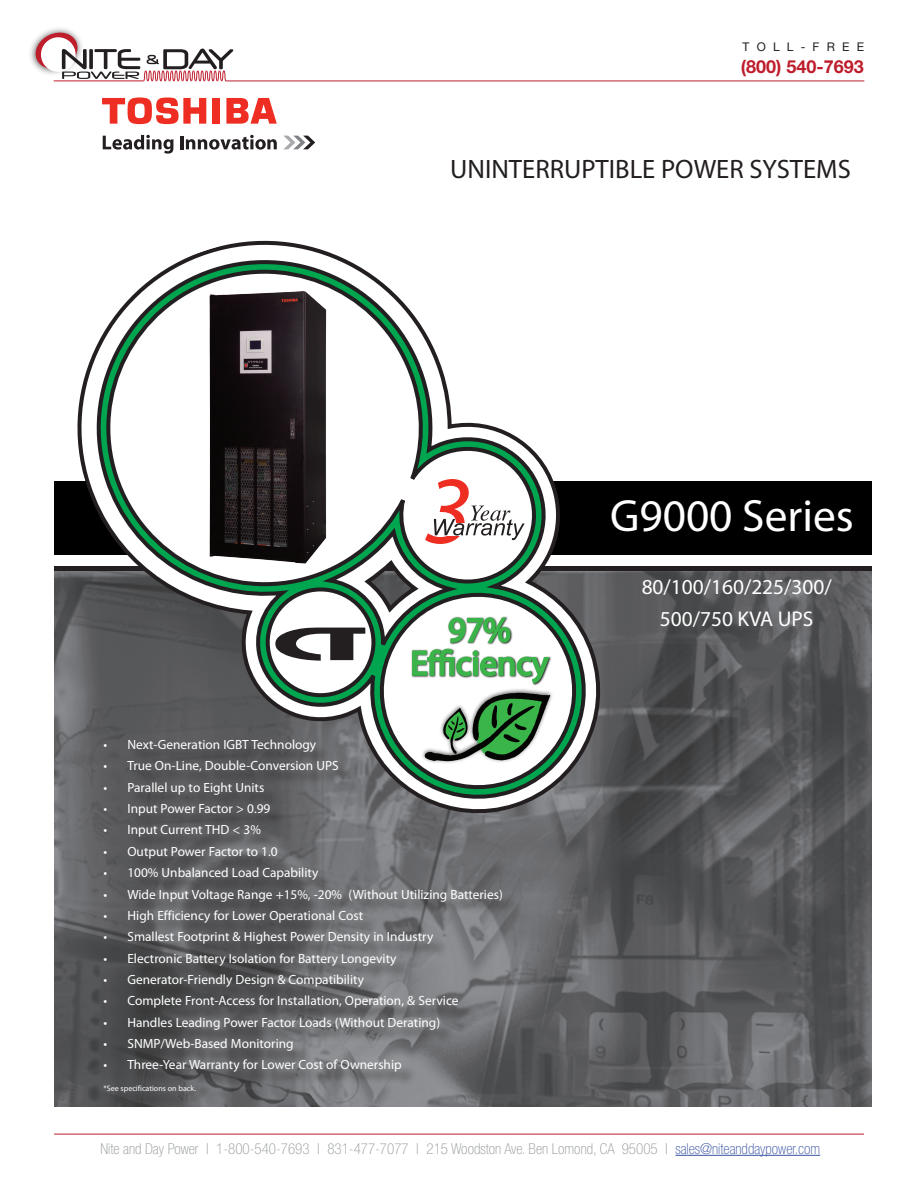
<style>
.page{position:relative;width:918px;height:1188px;background:#fff}
.page>*{position:absolute;margin:0;border:0;box-sizing:border-box;transform-origin:0 0}
.t1{font:45.45px "Myriad Pro";color:#fff}
.t2{font:34.65px/33.3px "Myriad Pro";color:#3bb54a;text-align:center}
.t3{font:26.7px "Myriad Pro";color:#231f20}
.t4{font:21.3px/32.1px "Myriad Pro";color:#fff;text-align:center}
.t5{font:700 18px "Helvetica Neue LT Std";color:#be1d2c}
.t6{font:100 condensed 15px "Helvetica Neue LT Std";color:#939698}
.t7{font:13.35px "Myriad Pro";color:#fff}
.t8{font:12px "Helvetica Neue LT Std";letter-spacing:.6em;color:#231f20}
.t9{font:7.95px "Myriad Pro";color:#fff}
.s1{color:#3853a3}
</style>
<div class="page">
<hr style="left:54px;top:1134px;width:810px;height:1px;background:#be1d2c">
<hr style="left:675px;top:1155px;width:145px;height:1px;background:#3853a3">
<img style="left:30px;top:28px;width:38px;height:35px">
<svg style="left:33px;top:30px;width:200px;height:52px"></svg>
<hr style="left:226px;top:81px;width:638px;height:1px;background:#be1d2c">
<svg style="left:54px;top:567px;width:817px;height:5px"></svg>
<div style="left:54px;top:481px;width:817px;height:74px;background:#000"></div>
<img style="left:54px;top:572px;width:817px;height:535px">
<svg style="left:57px;top:240px;width:556px;height:586px"></svg>
<svg style="left:79px;top:242px;width:518px;height:568px"></svg>
<svg style="left:89px;top:253px;width:497px;height:546px"></svg>
<svg style="left:411px;top:617px;width:148px;height:185px"></svg>
<svg style="left:275px;top:627px;width:90px;height:34px"></svg>
<div style="left:107px;top:742px;width:411px;height:365px;background:#231f20;opacity:.75"></div>
<svg style="left:284px;top:136px;width:31px;height:13px"></svg>
<svg style="left:103px;top:135px;width:71px;height:19px"></svg>
<svg style="left:180px;top:135px;width:97px;height:15px"></svg>
<div style="left:213px;top:98px;width:7px;height:26px;background:#ee2e22"></div>
<svg style="left:226px;top:98px;width:51px;height:26px"></svg>
<svg style="left:102px;top:97px;width:104px;height:27px"></svg>
<img style="left:188px;top:276px;width:154px;height:299px">
<svg style="left:425px;top:478px;width:100px;height:67px;background:#e9e9e9"></svg>
<p class="t8" style="left:743px;top:40px;width:123px">TOLL-FREE</p>
<h3 class="t5" style="left:741px;top:55px;width:125px">(800) 540-7693</h3>
<h3 class="t3" style="left:450px;top:152px;width:402px">UNINTERRUPTIBLE POWER SYSTEMS</h3>
<h2 class="t2" style="left:411px;top:613px;width:139px">97%<br>Efficiency</h2>
<p class="t7" style="left:103px;top:736px;width:214px">• Next-Generation IGBT Technology</p>
<p class="t7" style="left:103px;top:758px;width:237px">• True On-Line, Double-Conversion UPS</p>
<p class="t7" style="left:103px;top:779px;width:162px">• Parallel up to Eight Units</p>
<p class="t7" style="left:103px;top:800px;width:169px">• Input Power Factor &gt; 0.99</p>
<p class="t7" style="left:103px;top:822px;width:159px">• Input Current THD &lt; 3%</p>
<p class="t7" style="left:103px;top:843px;width:176px">• Output Power Factor to 1.0</p>
<p class="t7" style="left:103px;top:864px;width:217px">• 100% Unbalanced Load Capability</p>
<p class="t7" style="left:103px;top:886px;width:401px">• Wide Input Voltage Range +15%, -20% (Without Utilizing Batteries)</p>
<p class="t7" style="left:103px;top:907px;width:261px">• High Efficiency for Lower Operational Cost</p>
<p class="t7" style="left:103px;top:929px;width:331px">• Smallest Footprint &amp; Highest Power Density in Industry</p>
<p class="t7" style="left:103px;top:950px;width:295px">• Electronic Battery Isolation for Battery Longevity</p>
<p class="t7" style="left:103px;top:971px;width:262px">• Generator-Friendly Design &amp; Compatibility</p>
<p class="t7" style="left:103px;top:993px;width:357px">• Complete Front-Access for Installation, Operation, &amp; Service</p>
<p class="t7" style="left:103px;top:1014px;width:338px">• Handles Leading Power Factor Loads (Without Derating)</p>
<p class="t7" style="left:103px;top:1035px;width:192px">• SNMP/Web-Based Monitoring</p>
<p class="t7" style="left:103px;top:1057px;width:300px">• Three-Year Warranty for Lower Cost of Ownership</p>
<p class="t9" style="left:103px;top:1083px;width:94px">*See specifications on back.</p>
<h1 class="t1" style="left:610px;top:488px;width:245px">G9000 Series</h1>
<h3 class="t4" style="left:642px;top:571px;width:192px">80/100/160/225/300/<br>500/750 KVA UPS</h3>
<p class="t6" style="left:100px;top:1140px;width:721px">Nite and Day Power | 1-800-540-7693 | 831-477-7077 | 215 Woodston Ave. Ben Lomond, CA 95005 | <span class="s1">sales@niteanddaypower.com</span></p>
</div>
